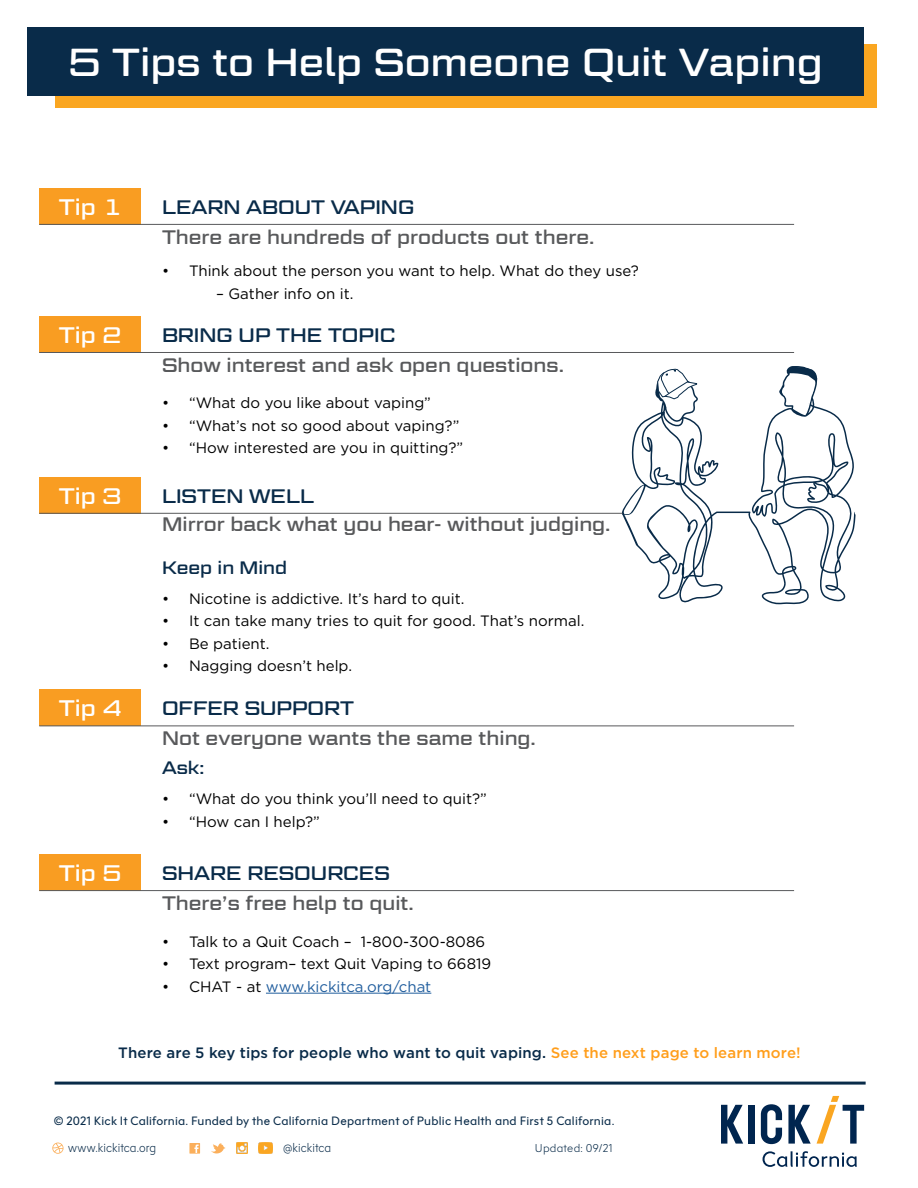
<style>
.page{position:relative;width:918px;height:1188px;background:#fff}
.page>*{position:absolute;margin:0;border:0;box-sizing:border-box;transform-origin:0 0}
.t1{font:39px "Geom Graphic";color:#fff}
.t2{font:22.5px "Geom Graphic";color:#fff}
.t3{font:19.5px "Geom Graphic";color:#58595b}
.t4{font:19.5px "Geom Graphic";color:#092b49}
.t5{font:18px "Geom Graphic";color:#092b49}
.t6{font:15px "Gotham";color:#000}
.t7{font:500 15px "Gotham";letter-spacing:.01em;color:#092b49}
.t8{font:15px "Gotham";color:#215e9e}
.t9{font:300 12.6px "F37 Jagger";letter-spacing:.005em;color:#092b49;scale:.9 1}
.t10{font:12px "F37 Jagger";letter-spacing:.015em;color:#092b49}
.t11{font:300 11.25px "F37 Jagger";letter-spacing:.02em;color:#092b49}
.s1{color:#000}
.s2{color:#ff9e1b}
</style>
<div class="page">
<hr style="left:55px;top:1082px;width:811px;height:3px;background:#092b49">
<svg style="left:817px;top:1096px;width:47px;height:48px"></svg>
<svg style="left:721px;top:1105px;width:22px;height:39px"></svg>
<div style="left:748px;top:1105px;width:6px;height:39px;background:#00254f"></div>
<svg style="left:761px;top:1104px;width:21px;height:40px"></svg>
<svg style="left:788px;top:1105px;width:23px;height:39px"></svg>
<svg style="left:763px;top:1151px;width:94px;height:16px"></svg>
<svg style="left:52px;top:1143px;width:12px;height:11px"></svg>
<svg style="left:189px;top:1143px;width:11px;height:11px"></svg>
<svg style="left:211px;top:1143px;width:14px;height:10px"></svg>
<img style="left:258px;top:1143px;width:14px;height:10px">
<svg style="left:236px;top:1143px;width:11px;height:11px"></svg>
<svg style="left:622px;top:366px;width:233px;height:238px"></svg>
<svg style="left:787px;top:367px;width:30px;height:38px"></svg>
<svg style="left:657px;top:368px;width:41px;height:32px"></svg>
<svg style="left:621px;top:484px;width:25px;height:31px"></svg>
<div style="left:56px;top:44px;width:821px;height:63px;background:#faa621"></div>
<div style="left:27px;top:27px;width:837px;height:68px;background:#092b49"></div>
<div style="left:39px;top:188px;width:102px;height:36px;background:#f99d22"></div>
<div style="left:39px;top:316px;width:102px;height:36px;background:#f99d22"></div>
<div style="left:39px;top:477px;width:102px;height:36px;background:#f99d22"></div>
<div style="left:39px;top:690px;width:102px;height:36px;background:#f99d22"></div>
<div style="left:39px;top:854px;width:102px;height:37px;background:#f99d22"></div>
<hr style="left:39px;top:224px;width:755px;height:1px;background:#58595b">
<hr style="left:39px;top:352px;width:755px;height:1px;background:#58595b">
<hr style="left:39px;top:513px;width:584px;height:1px;background:#58595b">
<hr style="left:39px;top:726px;width:755px;height:1px;background:#58595b">
<hr style="left:39px;top:890px;width:755px;height:1px;background:#58595b">
<hr style="left:266px;top:993px;width:165px;height:1px;background:#215e9e">
<h1 class="t1" style="left:68px;top:39px;width:756px">5 Tips to Help Someone Quit Vaping</h1>
<h2 class="t2" style="left:59px;top:193px;width:64px">Tip 1</h2>
<h3 class="t4" style="left:162px;top:195px;width:254px">LEARN ABOUT VAPING</h3>
<h3 class="t3" style="left:162px;top:225px;width:434px">There are hundreds of products out there.</h3>
<p class="t6" style="left:162px;top:261px;width:478px">• Think about the person you want to help. What do they use?</p>
<p class="t6" style="left:216px;top:284px;width:139px">– Gather info on it.</p>
<h2 class="t2" style="left:59px;top:321px;width:64px">Tip 2</h2>
<h3 class="t4" style="left:162px;top:323px;width:235px">BRING UP THE TOPIC</h3>
<h3 class="t3" style="left:162px;top:353px;width:404px">Show interest and ask open questions.</h3>
<p class="t6" style="left:162px;top:393px;width:270px">• “What do you like about vaping”</p>
<p class="t6" style="left:162px;top:416px;width:299px">• “What’s not so good about vaping?”</p>
<p class="t6" style="left:162px;top:438px;width:303px">• “How interested are you in quitting?”</p>
<h2 class="t2" style="left:59px;top:482px;width:64px">Tip 3</h2>
<h3 class="t4" style="left:162px;top:484px;width:154px">LISTEN WELL</h3>
<h3 class="t3" style="left:162px;top:512px;width:450px">Mirror back what you hear- without judging.</h3>
<p class="t5" style="left:162px;top:556px;width:127px">Keep in Mind</p>
<p class="t6" style="left:162px;top:589px;width:304px">• Nicotine is addictive. It’s hard to quit.</p>
<p class="t6" style="left:162px;top:612px;width:424px">• It can take many tries to quit for good. That’s normal.</p>
<p class="t6" style="left:162px;top:634px;width:109px">• Be patient.</p>
<p class="t6" style="left:162px;top:657px;width:192px">• Nagging doesn’t help.</p>
<h2 class="t2" style="left:59px;top:695px;width:64px">Tip 4</h2>
<h3 class="t4" style="left:162px;top:697px;width:194px">OFFER SUPPORT</h3>
<h3 class="t3" style="left:162px;top:727px;width:375px">Not everyone wants the same thing.</h3>
<p class="t5" style="left:162px;top:756px;width:44px">Ask:</p>
<p class="t6" style="left:162px;top:789px;width:326px">• “What do you think you’ll need to quit?”</p>
<p class="t6" style="left:162px;top:812px;width:159px">• “How can I help?”</p>
<h2 class="t2" style="left:59px;top:860px;width:64px">Tip 5</h2>
<h3 class="t4" style="left:162px;top:861px;width:229px">SHARE RESOURCES</h3>
<h3 class="t3" style="left:162px;top:891px;width:253px">There’s free help to quit.</h3>
<p class="t6" style="left:162px;top:932px;width:325px">• Talk to a Quit Coach – 1-800-300-8086</p>
<p class="t6" style="left:162px;top:954px;width:331px">• Text program– text Quit Vaping to 66819</p>
<p class="t8" style="left:162px;top:977px;width:271px"><span class="s1">• CHAT - at</span> www.kickitca.org/chat</p>
<p class="t7" style="left:118px;top:1043px;width:684px">There are 5 key tips for people who want to quit vaping. <span class="s2">See the next page to learn more!</span></p>
<p class="t10" style="left:54px;top:1114px;width:562px">© 2021 Kick It California. Funded by the California Department of Public Health and First 5 California.</p>
<p class="t9" style="left:68px;top:1141px;width:99px">www.kickitca.org</p>
<p class="t9" style="left:283px;top:1141px;width:55px">@kickitca</p>
<p class="t11" style="left:535px;top:1142px;width:79px">Updated: 09/21</p>
</div>
